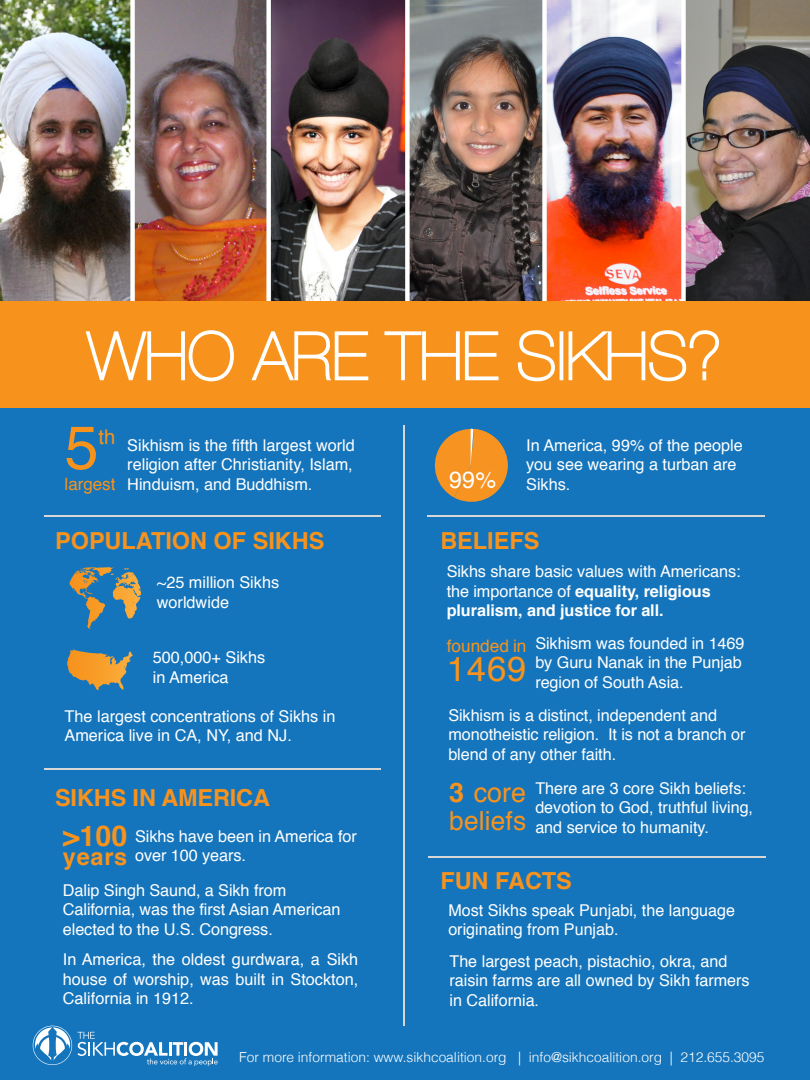
<style>
.page{position:relative;width:810px;height:1080px;background:#fff}
.page>*{position:absolute;margin:0;border:0;box-sizing:border-box;transform-origin:0 0}
.t1{font:61px "Helvetica";color:#f7931d}
.t2{font:34.75px "Helvetica";color:#f7931d}
.t3{font:700 28.5px "Helvetica";color:#f7931d}
.t4{font:26.88px "Helvetica";color:#f7931d}
.t5{font:26.25px "Helvetica";letter-spacing:.005em;color:#f7931d}
.t6{font:700 23.5px "Helvetica";letter-spacing:.03em;color:#f7931d}
.t7{font:700 23.44px "Helvetica";color:#f7931d}
.t8{font:23.44px "Helvetica";color:#fff}
.t9{font:20.25px "Helvetica";color:#f7931d}
.t10{font:17.25px "Helvetica";color:#f7931d}
.t11{font:17px "Helvetica";color:#f7931d}
.t12{font:16.25px/19.5px "Helvetica";color:#fff}
.t13{font:300 13.75px "Helvetica";color:#fff}
.s1{font-weight:700}
</style>
<div class="page">
<img style="left:0;top:0;width:810px;height:302px">
<div style="left:0;top:347px;width:810px;height:733px;background:#1575bc"></div>
<div style="left:0;top:302px;width:810px;height:106px;background:#f7931d"></div>
<svg style="left:85px;top:330px;width:149px;height:52px"></svg>
<svg style="left:251px;top:331px;width:118px;height:50px"></svg>
<svg style="left:384px;top:331px;width:115px;height:50px"></svg>
<svg style="left:517px;top:330px;width:38px;height:52px"></svg>
<div style="left:560px;top:331px;width:3px;height:49px;border:2px solid #fff"></div>
<svg style="left:568px;top:330px;width:151px;height:52px"></svg>
<svg style="left:77px;top:567px;width:52px;height:9px"></svg>
<hr style="left:403px;top:425px;width:1px;height:601px;background:#d6d7d6">
<hr style="left:45px;top:515px;width:336px;height:1px;background:#d6d7d6">
<hr style="left:45px;top:768px;width:336px;height:1px;background:#d6d7d6">
<hr style="left:427px;top:516px;width:337px;height:1px;background:#d6d7d6">
<svg style="left:67px;top:650px;width:60px;height:40px"></svg>
<svg style="left:33px;top:1026px;width:185px;height:40px"></svg>
<svg style="left:434px;top:429px;width:74px;height:73px"></svg>
<hr style="left:429px;top:857px;width:337px;height:1px;background:#d6d7d6">
<h1 class="t1" style="left:65px;top:400px;width:35px">5</h1>
<p class="t9" style="left:99px;top:421px;width:18px">th</p>
<p class="t11" style="left:65px;top:471px;width:52px">largest</p>
<p class="t12" style="left:127px;top:436px;width:229px">Sikhism is the fifth largest world religion after Christianity, Islam,<br>Hinduism, and Buddhism.</p>
<h3 class="t8" style="left:449px;top:462px;width:48px">99%</h3>
<p class="t12" style="left:526px;top:436px;width:218px">In America, 99% of the people you see wearing a turban are<br>Sikhs.</p>
<h3 class="t7" style="left:55px;top:522px;width:271px">POPULATION OF SIKHS</h3>
<h3 class="t7" style="left:440px;top:522px;width:101px">BELIEFS</h3>
<p class="t12" style="left:157px;top:574px;width:124px">~25 million Sikhs worldwide</p>
<p class="t12" style="left:153px;top:648px;width:114px">500,000+ Sikhs in America</p>
<p class="t12" style="left:65px;top:707px;width:272px">The largest concentrations of Sikhs in<br>America live in CA, NY, and NJ.</p>
<h3 class="t7" style="left:55px;top:779px;width:216px">SIKHS IN AMERICA</h3>
<h3 class="t3" style="left:63px;top:813px;width:66px">&gt;100</h3>
<h3 class="t6" style="left:63px;top:838px;width:66px">years</h3>
<p class="t12" style="left:135px;top:827px;width:223px">Sikhs have been in America for over 100 years.</p>
<p class="t12" style="left:63px;top:881px;width:279px">Dalip Singh Saund, a Sikh from<br>California, was the first Asian American elected to the U.S. Congress.</p>
<p class="t12" style="left:63px;top:950px;width:297px;text-align:justify">In America, the oldest gurdwara, a Sikh house of worship, was built in Stockton, California in 1912.</p>
<p class="t12" style="left:447px;top:562px;width:295px">Sikhs share basic values with Americans: the importance of <span class="s1">equality, religious pluralism, and justice for all.</span></p>
<p class="t10" style="left:447px;top:633px;width:81px">founded in</p>
<h2 class="t2" style="left:447px;top:642px;width:81px">1469</h2>
<p class="t12" style="left:535px;top:634px;width:211px">Sikhism was founded in 1469 by Guru Nanak in the Punjab region of South Asia.</p>
<p class="t12" style="left:448px;top:706px;width:299px">Sikhism is a distinct, independent and monotheistic religion. It is not a branch or blend of any other faith.</p>
<h3 class="t4" style="left:449px;top:771px;width:78px"><span class="s1">3</span> core</h3>
<h3 class="t5" style="left:449px;top:801px;width:78px">beliefs</h3>
<p class="t12" style="left:535px;top:779px;width:219px">There are 3 core Sikh beliefs: devotion to God, truthful living, and service to humanity.</p>
<h3 class="t7" style="left:440px;top:862px;width:133px">FUN FACTS</h3>
<p class="t12" style="left:448px;top:901px;width:288px">Most Sikhs speak Punjabi, the language originating from Punjab.</p>
<p class="t12" style="left:450px;top:952px;width:302px">The largest peach, pistachio, okra, and raisin farms are all owned by Sikh farmers in California.</p>
<p class="t13" style="left:239px;top:1047px;width:527px">For more information: www.sikhcoalition.org | info@sikhcoalition.org | 212.655.3095</p>
</div>
